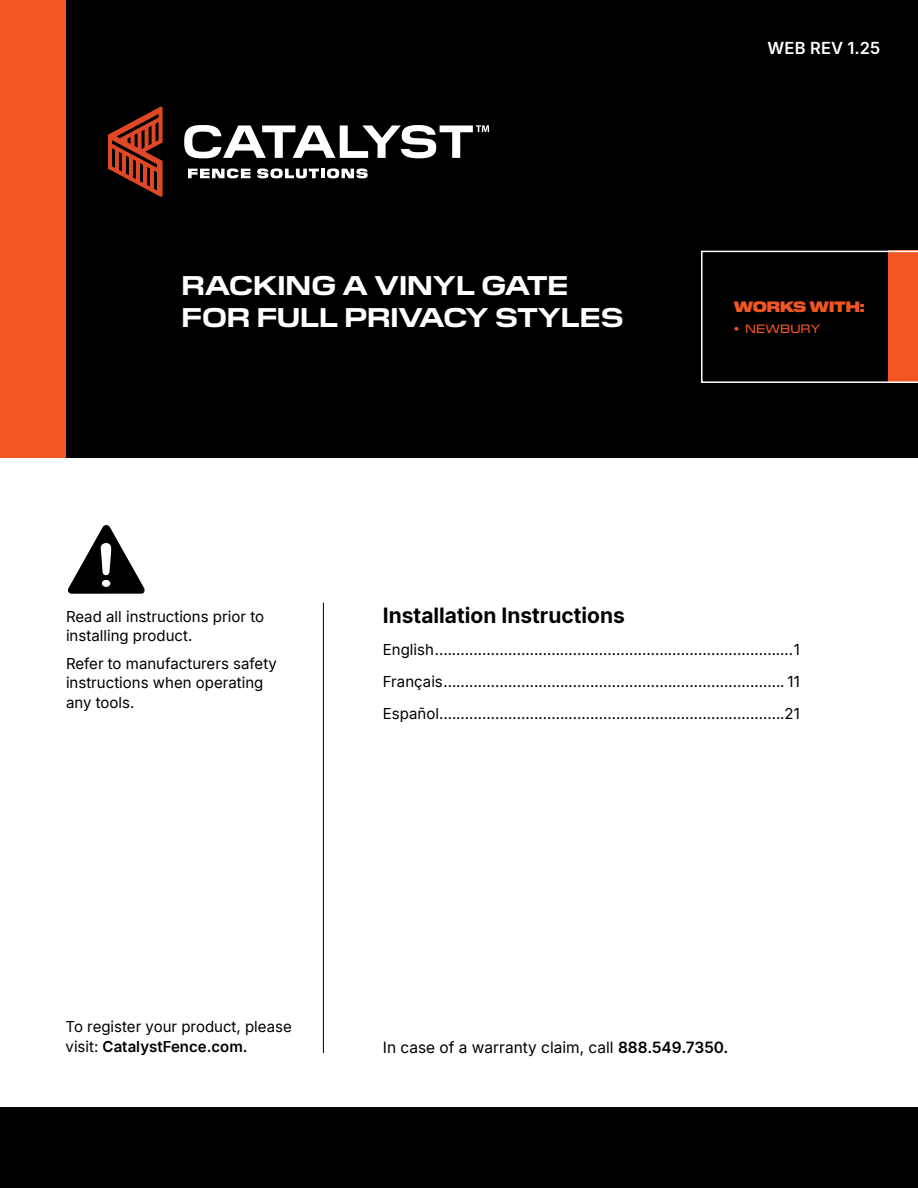
<style>
.page{position:relative;width:918px;height:1188px;background:#fff}
.page>*{position:absolute;margin:0;border:0;box-sizing:border-box;transform-origin:0 0}
.t1{font:700 27px/32.4px "Pilat Wide";color:#fff}
.t2{font:700 21px "Inter";color:#000}
.t3{font:600 16.5px "Inter";letter-spacing:.015em;color:#fff}
.t4{font:15.45px "Inter";color:#000}
.t5{font:15px/19.4px "Inter";color:#000}
.t6{font:900 15px "Pilat Wide";color:#f15623}
.t7{font:12px "Pilat Wide";color:#f15623}
.s1{font-weight:600}
</style>
<div class="page">
<div style="left:66px;top:0;width:852px;height:458px;background:#000"></div>
<div style="left:0;top:0;width:66px;height:458px;background:#f15623"></div>
<div style="left:0;top:1107px;width:918px;height:81px;background:#000"></div>
<svg style="left:68px;top:525px;width:77px;height:69px"></svg>
<hr style="left:323px;top:603px;width:1px;height:450px;background:#000">
<svg style="left:188px;top:168px;width:62px;height:10px"></svg>
<svg style="left:257px;top:168px;width:111px;height:10px"></svg>
<svg style="left:108px;top:106px;width:55px;height:91px"></svg>
<svg style="left:184px;top:125px;width:305px;height:33px"></svg>
<svg style="left:701px;top:251px;width:217px;height:132px"></svg>
<h1 class="t1" style="left:181px;top:267px;width:443px">RACKING A VINYL GATE<br>FOR FULL PRIVACY STYLES</h1>
<p class="t3" style="left:767px;top:35px;width:114px">WEB REV 1.25</p>
<p class="t6" style="left:734px;top:296px;width:133px">WORKS WITH:</p>
<p class="t7" style="left:734px;top:320px;width:88px">• NEWBURY</p>
<p class="t5" style="left:66px;top:606px;width:200px">Read all instructions prior to installing product.</p>
<p class="t5" style="left:66px;top:653px;width:213px">Refer to manufacturers safety instructions when operating any tools.</p>
<h2 class="t2" style="left:383px;top:600px;width:244px">Installation Instructions</h2>
<p class="t5" style="left:383px;top:633px;width:419px;line-height:31.8px;text-align:justify">English...................................................................................1<br>Français............................................................................... 11<br>Español................................................................................21</p>
<p class="t5" style="left:66px;top:1017px;width:228px">To register your product, please visit: <span class="s1">CatalystFence.com.</span></p>
<p class="t4" style="left:383px;top:1036px;width:347px">In case of a warranty claim, call <span class="s1">888.549.7350.</span></p>
</div>
